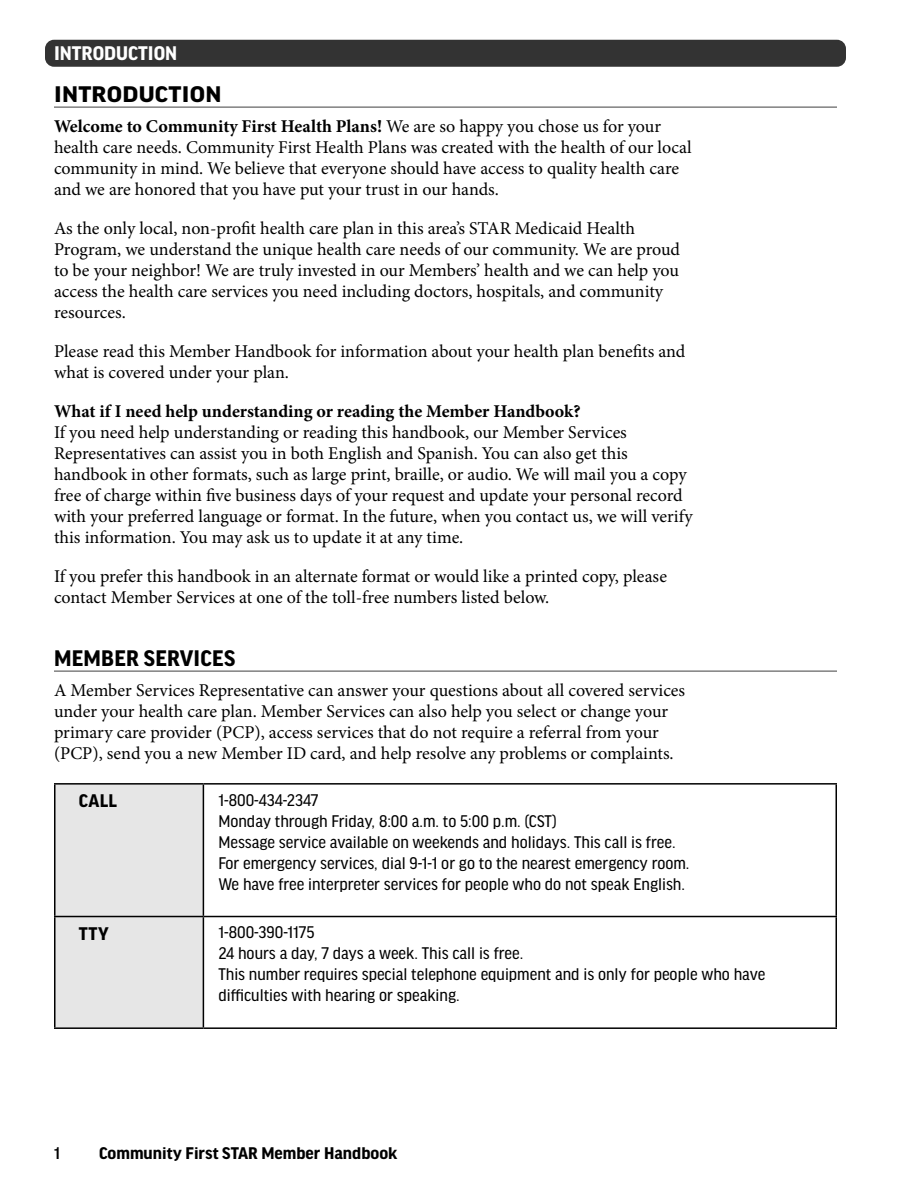
<style>
.page{position:relative;width:918px;height:1188px;background:#fff}
.page>*{position:absolute;margin:0;border:0;box-sizing:border-box;transform-origin:0 0}
.TOC-Sections-1stLeve{font:700 24px "Good Headline Pro";letter-spacing:.01em;color:#000}
.TOC-Sections-1stLeve-2{font:700 expanded 24px "Good Headline Pro";letter-spacing:.01em;color:#000}
.t1{font:700 21px "Good Headline Pro";color:#fff}
.Box-Title{font:700 19.5px "Good Headline Pro";color:#000}
.Body{font:18px/21px "Minion Pro";letter-spacing:-.005em;color:#000}
.Box-Body{font:18px/21px "Good Headline Pro Narr News";color:#000}
.t2{font:700 18px "Good Headline Pro";color:#000}
.t3{font:500 18px "Good Headline Pro Narr";color:#000}
.s1{font-weight:700}
</style>
<div class="page">
<div style="left:45px;top:40px;width:801px;height:27px;background:#333;border-radius:9px"></div>
<hr style="left:54px;top:106px;width:783px;height:2px;background:#808080">
<hr style="left:54px;top:670px;width:783px;height:2px;background:#808080">
<div style="left:56px;top:785px;width:147px;height:242px;background:#e6e6e6"></div>
<hr style="left:54px;top:783px;width:149px;height:2px;background:#000">
<hr style="left:54px;top:785px;width:2px;height:131px;background:#000">
<hr style="left:203px;top:783px;width:634px;height:2px;background:#000">
<hr style="left:203px;top:785px;width:1px;height:131px;background:#000">
<hr style="left:836px;top:785px;width:1px;height:131px;background:#000">
<hr style="left:54px;top:916px;width:149px;height:1px;background:#000">
<hr style="left:54px;top:917px;width:2px;height:110px;background:#000">
<hr style="left:203px;top:916px;width:634px;height:1px;background:#000">
<hr style="left:203px;top:917px;width:1px;height:110px;background:#000">
<hr style="left:836px;top:917px;width:1px;height:110px;background:#000">
<hr style="left:54px;top:1027px;width:149px;height:2px;background:#000">
<hr style="left:203px;top:1027px;width:634px;height:2px;background:#000">
<p class="t1" style="left:54px;top:44px;width:125px">INTRODUCTION</p>
<p class="TOC-Sections-1stLeve-2" style="left:54px;top:83px;width:169px">INTRODUCTION</p>
<p class="Body" style="left:54px;top:116px;width:639px"><span class="s1">Welcome to Community First Health Plans!</span> We are so happy you chose us for your health care needs. Community First Health Plans was created with the health of our local community in mind. We believe that everyone should have access to quality health care and we are honored that you have put your trust in our hands.</p>
<p class="Body" style="left:54px;top:218px;width:628px">As the only local, non-profit health care plan in this area’s STAR Medicaid Health Program, we understand the unique health care needs of our community. We are proud to be your neighbor! We are truly invested in our Members’ health and we can help you access the health care services you need including doctors, hospitals, and community resources.</p>
<p class="Body" style="left:54px;top:341px;width:633px">Please read this Member Handbook for information about your health plan benefits and what is covered under your plan.</p>
<p class="Body" style="left:54px;top:401px;width:640px"><span class="s1">What if I need help understanding or reading the Member Handbook?<br></span>If you need help understanding or reading this handbook, our Member Services Representatives can assist you in both English and Spanish. You can also get this handbook in other formats, such as large print, braille, or audio. We will mail you a copy free of charge within five business days of your request and update your personal record with your preferred language or format. In the future, when you contact us, we will verify this information. You may ask us to update it at any time.</p>
<p class="Body" style="left:54px;top:566px;width:614px">If you prefer this handbook in an alternate format or would like a printed copy, please contact Member Services at one of the toll-free numbers listed below.</p>
<p class="TOC-Sections-1stLeve" style="left:54px;top:647px;width:183px">MEMBER SERVICES</p>
<p class="Body" style="left:54px;top:680px;width:633px">A Member Services Representative can answer your questions about all covered services under your health care plan. Member Services can also help you select or change your primary care provider (PCP), access services that do not require a referral from your (PCP), send you a new Member ID card, and help resolve any problems or complaints.</p>
<p class="Box-Title" style="left:79px;top:791px;width:40px">CALL</p>
<p class="Box-Body" style="left:218px;top:789px;width:101px">1-800-434-2347</p>
<p class="Box-Body" style="left:218px;top:810px;width:340px">Monday through Friday, 8:00 a.m. to 5:00 p.m. (CST)</p>
<p class="Box-Body" style="left:218px;top:831px;width:459px">Message service available on weekends and holidays. This call is free.</p>
<p class="Box-Body" style="left:218px;top:852px;width:473px">For emergency services, dial 9-1-1 or go to the nearest emergency room.</p>
<p class="Box-Body" style="left:218px;top:873px;width:468px">We have free interpreter services for people who do not speak English.</p>
<p class="Box-Title" style="left:79px;top:924px;width:32px">TTY</p>
<p class="Box-Body" style="left:218px;top:922px;width:98px">1-800-390-1175</p>
<p class="Box-Body" style="left:218px;top:943px;width:306px">24 hours a day, 7 days a week. This call is free.</p>
<p class="Box-Body" style="left:218px;top:964px;width:548px">This number requires special telephone equipment and is only for people who have difficulties with hearing or speaking.</p>
<p class="t3" style="left:54px;top:1144px;width:7px">1</p>
<p class="t2" style="left:99px;top:1144px;width:300px">Community First STAR Member Handbook</p>
</div>
